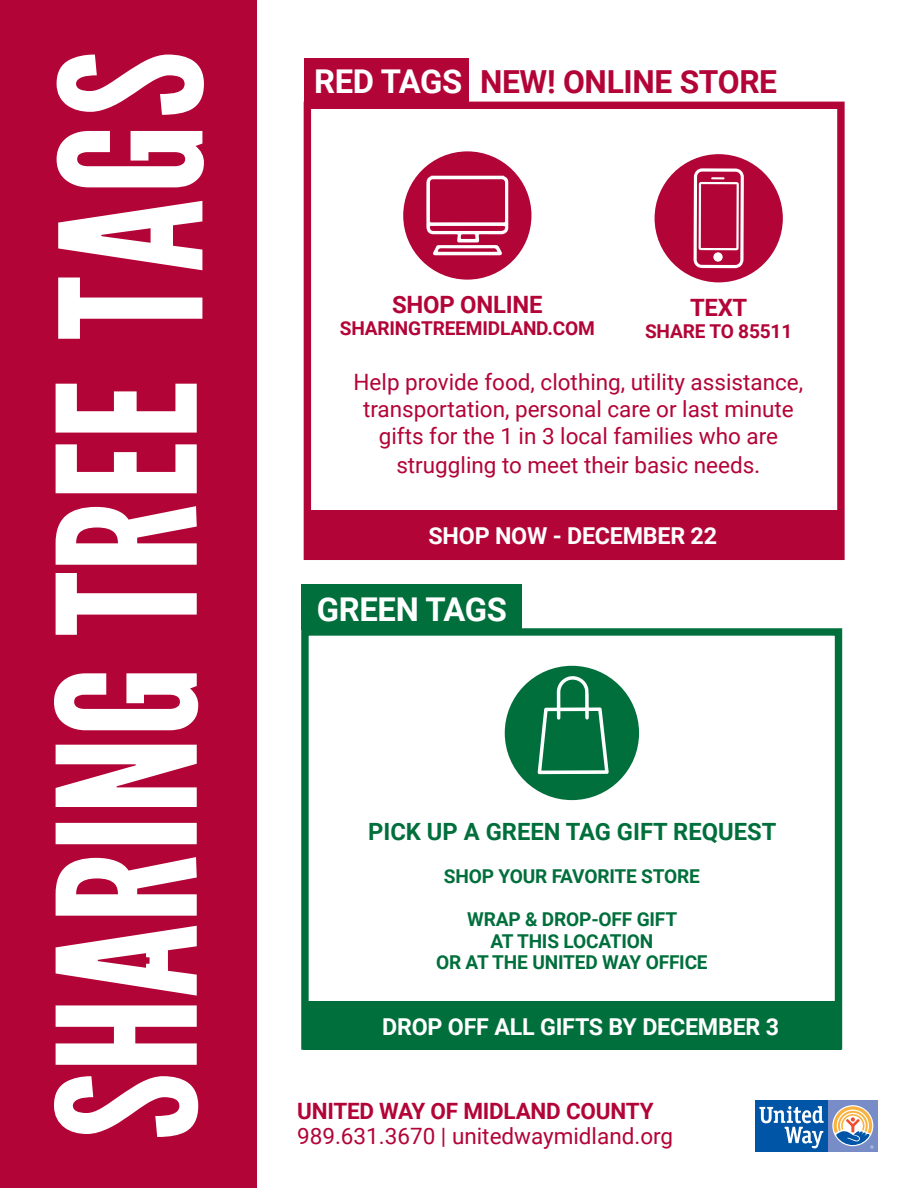
<style>
.page{position:relative;width:918px;height:1188px;background:#fff}
.page>*{position:absolute;margin:0;border:0;box-sizing:border-box;transform-origin:0 0}
.t1{font:196.2px "League Gothic";color:#fff}
.t2{font:700 32.85px "Roboto";letter-spacing:-.01em;color:#fff}
.t3{font:700 31.8px "Roboto";letter-spacing:-.01em;color:#b30437}
.t4{font:700 23.85px "Roboto";letter-spacing:-.01em;color:#b30437}
.t5{font:700 23.7px "Roboto";color:#006f3c}
.t6{font:700 23.25px "Roboto";letter-spacing:-.01em;color:#fff}
.t7{font:22.5px/27.5px "Roboto";color:#b30437;text-align:center}
.t8{font:700 22.5px "Roboto";letter-spacing:-.01em;color:#b30437}
.t9{font:700 19.05px "Roboto";letter-spacing:-.01em;color:#006f3c}
.t10{font:700 19.05px "Roboto";letter-spacing:-.01em;color:#b30437}
.s1{font-size:23.7px}
</style>
<div class="page">
<div style="left:0;top:0;width:257px;height:1188px;background:#b30437"></div>
<svg style="left:54px;top:384px;width:144px;height:753px"></svg>
<div style="left:828px;top:1100px;width:50px;height:52px;background:#788dc7"></div>
<div style="left:756px;top:1100px;width:72px;height:52px;background:#0155a7"></div>
<svg style="left:832px;top:1105px;width:41px;height:41px"></svg>
<svg style="left:759px;top:1106px;width:65px;height:42px"></svg>
<svg style="left:834px;top:1106px;width:39px;height:43px"></svg>
<div style="left:301px;top:628px;width:541px;height:422px;border:7px solid #006f3c"></div>
<div style="left:502px;top:663px;width:140px;height:140px;background:#006f3c;border-radius:50%"></div>
<div style="left:500px;top:661px;width:144px;height:144px;border:5px solid #fff;border-radius:50%"></div>
<svg style="left:538px;top:674px;width:71px;height:100px"></svg>
<div style="left:301px;top:584px;width:221px;height:46px;background:#006f3c"></div>
<div style="left:304px;top:1001px;width:537px;height:49px;background:#006f3c"></div>
<div style="left:304px;top:102px;width:541px;height:458px;border:7px solid #b30437"></div>
<div style="left:401px;top:149px;width:132px;height:133px;background:#b30437;border-radius:50%"></div>
<div style="left:399px;top:147px;width:136px;height:137px;border:4px solid #fff;border-radius:50%"></div>
<svg style="left:426px;top:176px;width:82px;height:79px"></svg>
<div style="left:652px;top:152px;width:133px;height:133px;background:#b30437;border-radius:50%"></div>
<div style="left:651px;top:150px;width:136px;height:136px;border:4px solid #fff;border-radius:50%"></div>
<svg style="left:694px;top:168px;width:50px;height:100px"></svg>
<div style="left:304px;top:58px;width:165px;height:46px;background:#b30437"></div>
<div style="left:306px;top:511px;width:538px;height:48px;background:#b30437"></div>
<p class="t1" style="left:20px;top:339px;width:290px;rotate:-90deg">TAGS</p>
<p class="t2" style="left:314px;top:58px;width:150px">RED TAGS</p>
<p class="t3" style="left:480px;top:59px;width:299px">NEW! ONLINE STORE</p>
<p class="t4" style="left:392px;top:288px;width:152px">SHOP ONLINE</p>
<p class="t10" style="left:340px;top:315px;width:256px">SHARINGTREEMIDLAND.COM</p>
<p class="t4" style="left:690px;top:291px;width:59px">TEXT</p>
<p class="t10" style="left:645px;top:317px;width:149px">SHARE TO 85511</p>
<p class="t7" style="left:354px;top:368px;width:451px">Help provide food, clothing, utility assistance, transportation, personal care or last minute gifts for the 1 in 3 local families who are struggling to meet their basic needs<span class="s1">.</span></p>
<p class="t6" style="left:429px;top:519px;width:290px">SHOP NOW - DECEMBER 22</p>
<p class="t2" style="left:317px;top:587px;width:192px">GREEN TAGS</p>
<p class="t5" style="left:368px;top:815px;width:410px">PICK UP A GREEN TAG GIFT REQUEST</p>
<p class="t9" style="left:444px;top:863px;width:258px">SHOP YOUR FAVORITE STORE</p>
<p class="t9" style="left:467px;top:906px;width:212px">WRAP &amp; DROP-OFF GIFT</p>
<p class="t9" style="left:490px;top:927px;width:165px">AT THIS LOCATION</p>
<p class="t9" style="left:436px;top:949px;width:273px">OR AT THE UNITED WAY OFFICE</p>
<p class="t6" style="left:382px;top:1011px;width:398px">DROP OFF ALL GIFTS BY DECEMBER 3</p>
<p class="t8" style="left:297px;top:1095px;width:358px">UNITED WAY OF MIDLAND COUNTY</p>
<p class="t7" style="left:297px;top:1122px;width:378px">989.631.3670 | unitedwaymidland.org</p>
</div>
